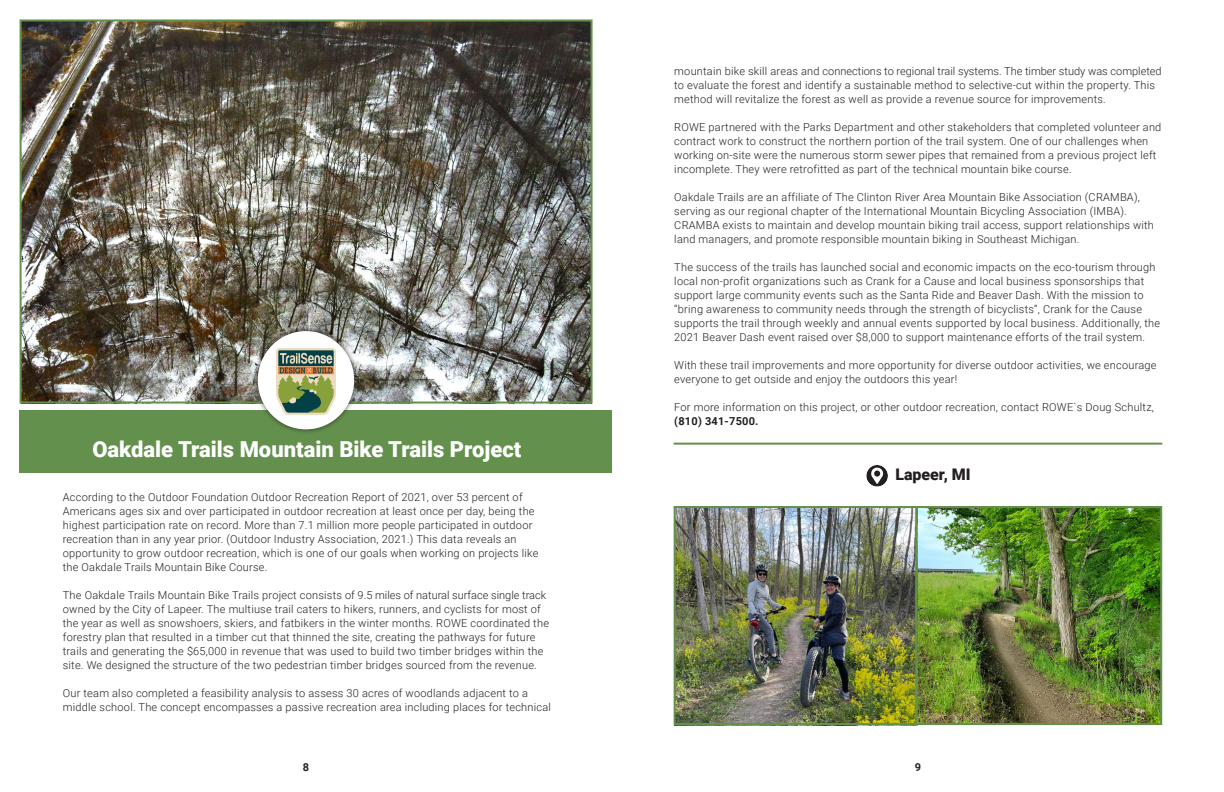
<style>
.page{position:relative;width:1224px;height:792px;background:#fff}
.page>*{position:absolute;margin:0;border:0;box-sizing:border-box;transform-origin:0 0}
.t1{font:900 22px "Roboto";color:#fff}
.t2{font:900 16px "Roboto";color:#231f20}
.t3{font:300 11px/14px "Roboto";letter-spacing:.02em;color:#231f20}
.t4{font:700 11px "Roboto";letter-spacing:.02em;color:#231f20}
</style>
<div class="page">
<img style="left:23px;top:22px;width:567px;height:379px">
<hr style="left:674px;top:443px;width:488px;height:2px;background:#63914d">
<svg style="left:866px;top:465px;width:22px;height:22px"></svg>
<div style="left:20px;top:19px;width:573px;height:385px;border:2px solid #63914d"></div>
<div style="left:20px;top:411px;width:592px;height:62px;background:#63914d"></div>
<div style="left:252px;top:326px;width:108px;height:109px;background:#231f20;opacity:.75"></div>
<div style="left:258px;top:331px;width:96px;height:98px;background:#fff;border-radius:50%"></div>
<img style="left:276px;top:349px;width:60px;height:66px">
<img style="left:919px;top:509px;width:240px;height:213px">
<img style="left:677px;top:509px;width:237px;height:213px">
<div style="left:674px;top:506px;width:243px;height:219px;border:2px solid #63914d"></div>
<div style="left:916px;top:506px;width:246px;height:219px;border:2px solid #63914d"></div>
<p class="t1" style="left:92px;top:434px;width:431px">Oakdale Trails Mountain Bike Trails Project</p>
<p class="t3" style="left:63px;top:490px;width:473px">According to the Outdoor Foundation Outdoor Recreation Report of 2021, over 53 percent of Americans ages six and over participated in outdoor recreation at least once per day, being the highest participation rate on record. More than 7.1 million more people participated in outdoor recreation than in any year prior. (Outdoor Industry Association, 2021.) This data reveals an</p>
<p class="t3" style="left:63px;top:546px;width:477px">opportunity to grow outdoor recreation, which is one of our goals when working on projects like the Oakdale Trails Mountain Bike Course.</p>
<p class="t3" style="left:63px;top:588px;width:488px">The Oakdale Trails Mountain Bike Trails project consists of 9.5 miles of natural surface single track owned by the City of Lapeer. The multiuse trail caters to hikers, runners, and cyclists for most of the year as well as snowshoers, skiers, and fatbikers in the winter months. ROWE coordinated the forestry plan that resulted in a timber cut that thinned the site, creating the pathways for future trails and generating the $65,000 in revenue that was used to build two timber bridges within the site. We designed the structure of the two pedestrian timber bridges sourced from the revenue.</p>
<p class="t3" style="left:63px;top:686px;width:490px">Our team also completed a feasibility analysis to assess 30 acres of woodlands adjacent to a middle school. The concept encompasses a passive recreation area including places for technical</p>
<p class="t3" style="left:674px;top:63px;width:489px">mountain bike skill areas and connections to regional trail systems. The timber study was completed to evaluate the forest and identify a sustainable method to selective-cut within the property. This method will revitalize the forest as well as provide a revenue source for improvements.</p>
<p class="t3" style="left:674px;top:119px;width:489px">ROWE partnered with the Parks Department and other stakeholders that completed volunteer and contract work to construct the northern portion of the trail system. One of our challenges when working on-site were the numerous storm sewer pipes that remained from a previous project left incomplete. They were retrofitted as part of the technical mountain bike course.</p>
<p class="t3" style="left:674px;top:189px;width:481px">Oakdale Trails are an affiliate of The Clinton River Area Mountain Bike Association (CRAMBA), serving as our regional chapter of the International Mountain Bicycling Association (IMBA).<br>CRAMBA exists to maintain and develop mountain biking trail access, support relationships with land managers, and promote responsible mountain biking in Southeast Michigan.</p>
<p class="t3" style="left:674px;top:259px;width:487px">The success of the trails has launched social and economic impacts on the eco-tourism through local non-profit organizations such as Crank for a Cause and local business sponsorships that support large community events such as the Santa Ride and Beaver Dash. With the mission to “bring awareness to community needs through the strength of bicyclists”, Crank for the Cause supports the trail through weekly and annual events supported by local business. Additionally, the 2021 Beaver Dash event raised over $8,000 to support maintenance efforts of the trail system.</p>
<p class="t3" style="left:674px;top:357px;width:484px">With these trail improvements and more opportunity for diverse outdoor activities, we encourage everyone to get outside and enjoy the outdoors this year!</p>
<p class="t3" style="left:674px;top:399px;width:481px">For more information on this project, or other outdoor recreation, contact ROWE`s Doug Schultz,</p>
<p class="t4" style="left:674px;top:413px;width:86px">(810) 341-7500.</p>
<p class="t2" style="left:895px;top:463px;width:77px">Lapeer, MI</p>
<p class="t4" style="left:303px;top:759px;width:8px">8</p>
<p class="t4" style="left:915px;top:759px;width:8px">9</p>
</div>
